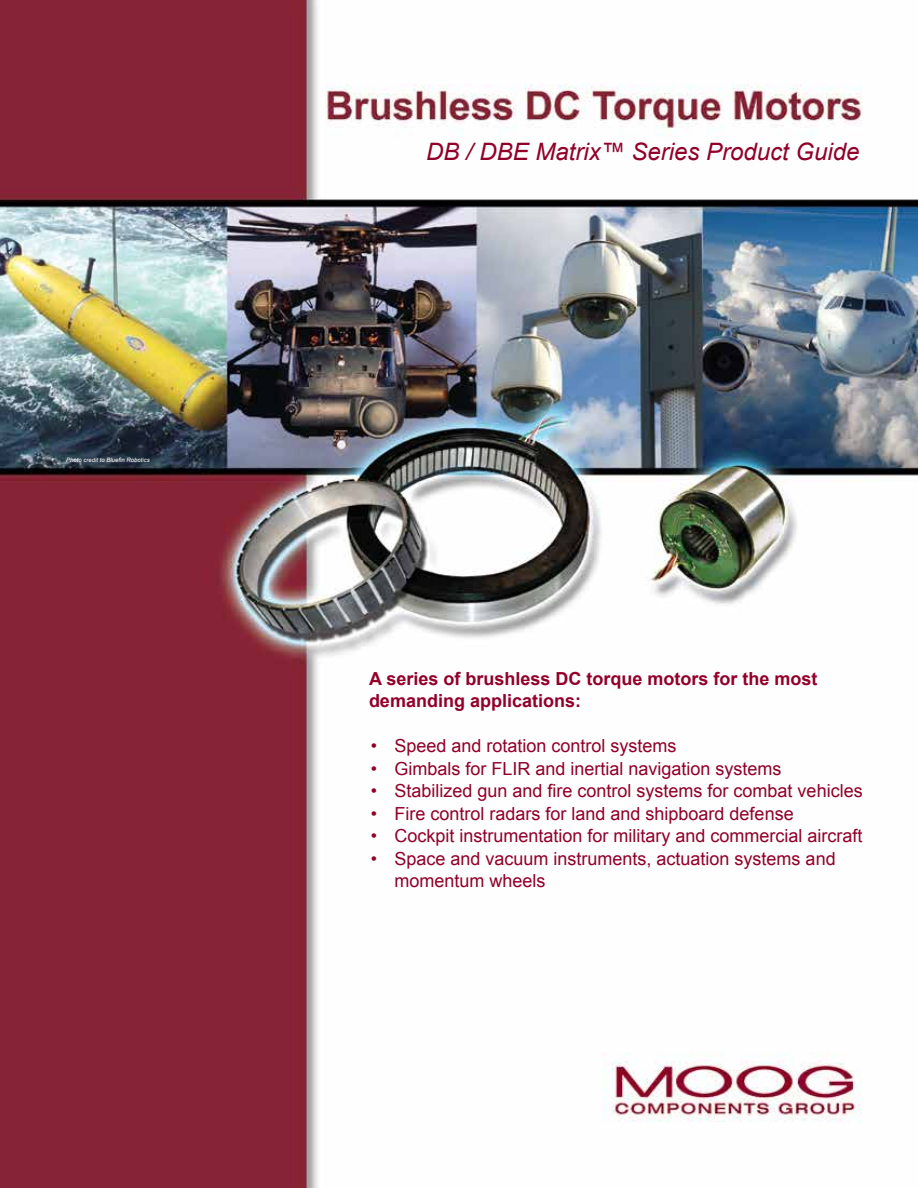
<style>
.page{position:relative;width:918px;height:1188px;background:#fff}
.page>*{position:absolute;margin:0;border:0;box-sizing:border-box;transform-origin:0 0}
.t1{font:italic 24px "Arial";color:#910028}
.t2{font:18px/22.5px "Arial";color:#910028}
.t3{font:700 18px/22.5px "Arial";color:#92002a}
.t4{font:italic 6px "Arial";color:#fff}
.s1{color:#910028}
</style>
<div class="page">
<img style="left:0;top:0;width:918px;height:1188px">
<p class="t4" style="left:66px;top:456px;width:85px">Photo credit to Bluefin Robotics</p>
<h1 class="t1" style="left:426px;top:136px;width:435px">DB / DBE Matrix™ Series Product Guide</h1>
<p class="t3" style="left:369px;top:668px;width:450px">A series of brushless DC torque motors for the most demanding applications<span class="s1">:</span></p>
<p class="t2" style="left:371px;top:735px;width:307px">• Speed and rotation control systems</p>
<p class="t2" style="left:371px;top:757px;width:412px">• Gimbals for FLIR and inertial navigation systems</p>
<p class="t2" style="left:371px;top:780px;width:493px">• Stabilized gun and fire control systems for combat vehicles</p>
<p class="t2" style="left:371px;top:802px;width:424px">• Fire control radars for land and shipboard defense</p>
<p class="t2" style="left:371px;top:825px;width:493px">• Cockpit instrumentation for military and commercial aircraft</p>
<p class="t2" style="left:394px;top:847px;width:443px;text-indent:-24px">• Space and vacuum instruments, actuation systems and momentum wheels</p>
</div>
